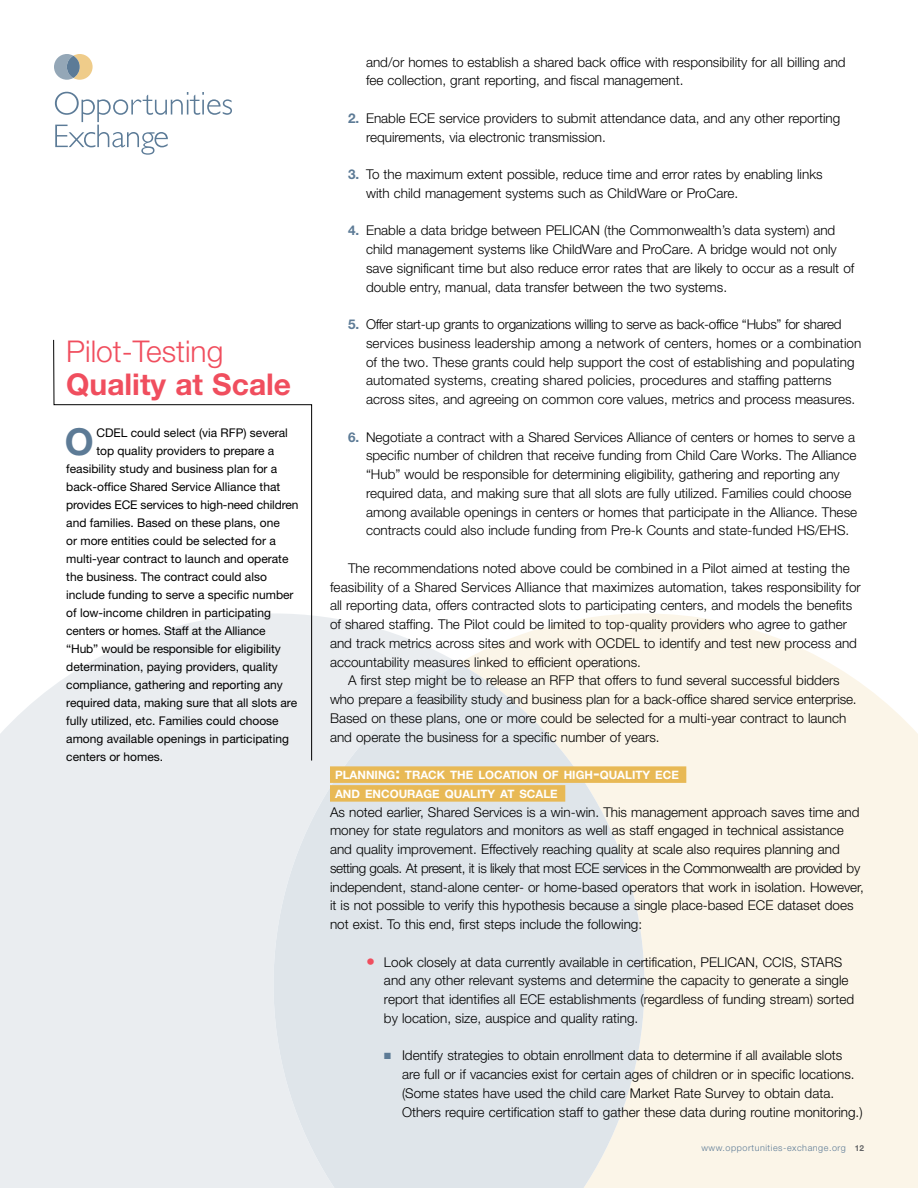
<style>
.page{position:relative;width:918px;height:1188px;background:#fff}
.page>*{position:absolute;margin:0;border:0;box-sizing:border-box;transform-origin:0 0}
.t1{font:700 37.2px "Helvetica Neue LT Std";color:#5d7b96}
.t2{font:700 30px "Helvetica Neue LT Std";color:#f04e5e}
.t3{font:300 30px "Helvetica Neue LT Std";color:#f04e5e}
.t4{font:300 13.5px/18.8px "Helvetica Neue LT Std";color:#000}
.t5{font:12px "Helvetica Neue LT Std";color:#000}
.t6{font:700 11.55px/18.8px "Helvetica Neue LT Std";color:#fff}
.t7{font:300 9px "Helvetica Neue LT Std";letter-spacing:.06em;color:#5d7b96}
.s1{font-weight:700;color:#5d7b96}
.s2{font-size:16.5px}
.s3{font-weight:700;font-size:18px;color:#f04e5e}
.s4{color:#5d7b96}
.s5{font-weight:700;font-size:8.25px;color:#636466}
</style>
<div class="page">
<svg style="left:460px;top:613px;width:458px;height:575px;background:#fbf5e9"></svg>
<div style="left:0;top:613px;width:458px;height:575px;background:#eaedf0"></div>
<svg style="left:274px;top:663px;width:370px;height:525px;background:#e3e7ea"></svg>
<svg style="left:54px;top:54px;width:39px;height:26px"></svg>
<svg style="left:67px;top:56px;width:13px;height:22px"></svg>
<svg style="left:55px;top:92px;width:177px;height:63px"></svg>
<div style="left:330px;top:766px;width:356px;height:17px;background:#e8b955"></div>
<div style="left:330px;top:785px;width:235px;height:17px;background:#e8b955"></div>
<svg style="left:53px;top:339px;width:259px;height:422px"></svg>
<h2 class="t3" style="left:66px;top:333px;width:159px">Pilot-Testing</h2>
<h2 class="t2" style="left:66px;top:366px;width:226px">Quality at Scale</h2>
<h1 class="t1" style="left:65px;top:418px;width:30px">O</h1>
<p class="t5" style="left:96px;top:425px;width:193px">CDEL could select (via RFP) several</p>
<p class="t5" style="left:96px;top:443px;width:180px">top quality providers to prepare a</p>
<p class="t5" style="left:66px;top:461px;width:213px">feasibility study and business plan for a</p>
<p class="t5" style="left:66px;top:479px;width:216px">back-office Shared Service Alliance that</p>
<p class="t5" style="left:66px;top:497px;width:234px">provides ECE services to high-need children</p>
<p class="t5" style="left:66px;top:515px;width:215px">and families. Based on these plans, one</p>
<p class="t5" style="left:66px;top:533px;width:211px">or more entities could be selected for a</p>
<p class="t5" style="left:66px;top:551px;width:224px">multi-year contract to launch and operate</p>
<p class="t5" style="left:66px;top:569px;width:202px">the business. The contract could also</p>
<p class="t5" style="left:66px;top:587px;width:229px">include funding to serve a specific number</p>
<p class="t5" style="left:66px;top:605px;width:206px">of low-income children in participating</p>
<p class="t5" style="left:66px;top:623px;width:201px">centers or homes. Staff at the Alliance</p>
<p class="t5" style="left:66px;top:641px;width:216px">“Hub” would be responsible for eligibility</p>
<p class="t5" style="left:66px;top:659px;width:213px">determination, paying providers, quality</p>
<p class="t5" style="left:66px;top:677px;width:218px">compliance, gathering and reporting any</p>
<p class="t5" style="left:66px;top:695px;width:232px">required data, making sure that all slots are</p>
<p class="t5" style="left:66px;top:713px;width:214px">fully utilized, etc. Families could choose</p>
<p class="t5" style="left:66px;top:731px;width:224px">among available openings in participating</p>
<p class="t5" style="left:66px;top:749px;width:98px">centers or homes.</p>
<p class="t4" style="left:366px;top:52px;width:481px">and/or homes to establish a shared back office with responsibility for all billing and fee collection, grant reporting, and fiscal management.</p>
<p class="t4" style="left:366px;top:108px;width:476px;text-indent:-18px"><span class="s1">2.</span> Enable ECE service providers to submit attendance data, and any other reporting requirements, via electronic transmission.</p>
<p class="t4" style="left:366px;top:165px;width:458px;text-indent:-18px"><span class="s1">3.</span> To the maximum extent possible, reduce time and error rates by enabling links with child management systems such as ChildWare or ProCare.</p>
<p class="t4" style="left:366px;top:221px;width:490px;text-indent:-18px"><span class="s1">4.</span> Enable a data bridge between PELICAN (the Commonwealth’s data system) and child management systems like ChildWare and ProCare. A bridge would not only save significant time but also reduce error rates that are likely to occur as a result of double entry, manual, data transfer between the two systems.</p>
<p class="t4" style="left:366px;top:315px;width:497px;text-indent:-18px"><span class="s1">5.</span> Offer start-up grants to organizations willing to serve as back-office “Hubs” for shared services business leadership among a network of centers, homes or a combination of the two. These grants could help support the cost of establishing and populating automated systems, creating shared policies, procedures and staffing patterns across sites, and agreeing on common core values, metrics and process measures.</p>
<p class="t4" style="left:366px;top:427px;width:493px;text-indent:-18px"><span class="s1">6.</span> Negotiate a contract with a Shared Services Alliance of centers or homes to serve a specific number of children that receive funding from Child Care Works. The Alliance “Hub” would be responsible for determining eligibility, gathering and reporting any required data, and making sure that all slots are fully utilized. Families could choose among available openings in centers or homes that participate in the Alliance. These contracts could also include funding from Pre-k Counts and state-funded HS/EHS.</p>
<p class="t4" style="left:348px;top:558px;width:503px">The recommendations noted above could be combined in a Pilot aimed at testing the</p>
<p class="t4" style="left:330px;top:577px;width:532px">feasibility of a Shared Services Alliance that maximizes automation, takes responsibility for</p>
<p class="t4" style="left:330px;top:596px;width:524px">all reporting data, offers contracted slots to participating centers, and models the benefits</p>
<p class="t4" style="left:330px;top:615px;width:518px">of shared staffing. The Pilot could be limited to top-quality providers who agree to gather</p>
<p class="t4" style="left:330px;top:633px;width:529px">and track metrics across sites and work with OCDEL to identify and test new process and</p>
<p class="t4" style="left:330px;top:652px;width:312px">accountability measures linked to efficient operations.</p>
<p class="t4" style="left:348px;top:671px;width:493px">A first step might be to release an RFP that offers to fund several successful bidders</p>
<p class="t4" style="left:330px;top:690px;width:528px">who prepare a feasibility study and business plan for a back-office shared service enterprise.</p>
<p class="t4" style="left:330px;top:708px;width:518px">Based on these plans, one or more could be selected for a multi-year contract to launch</p>
<p class="t4" style="left:330px;top:727px;width:331px">and operate the business for a specific number of years.</p>
<p class="t6" style="left:335px;top:765px;width:345px">PLANNING<span class="s2">:</span> TRACK THE LOCATION OF HIGH<span class="s2">-</span>QUALITY ECE<br>AND ENCOURAGE QUALITY AT SCALE</p>
<p class="t4" style="left:330px;top:802px;width:536px">As noted earlier, Shared Services is a win-win. This management approach saves time and money for state regulators and monitors as well as staff engaged in technical assistance and quality improvement. Effectively reaching quality at scale also requires planning and setting goals. At present, it is likely that most ECE services in the Commonwealth are provided by independent, stand-alone center- or home-based operators that work in isolation. However, it is not possible to verify this hypothesis because a single place-based ECE dataset does not exist. To this end, first steps include the following:</p>
<p class="t4" style="left:384px;top:952px;width:472px;text-indent:-18px"><span class="s3">•</span> Look closely at data currently available in certification, PELICAN, CCIS, STARS and any other relevant systems and determine the capacity to generate a single report that identifies all ECE establishments (regardless of funding stream) sorted by location, size, auspice and quality rating.</p>
<p class="t4" style="left:402px;top:1046px;width:462px;text-indent:-18px"><span class="s4">■</span> Identify strategies to obtain enrollment data to determine if all available slots are full or if vacancies exist for certain ages of children or in specific locations. (Some states have used the child care Market Rate Survey to obtain data.<br>Others require certification staff to gather these data during routine monitoring.)</p>
<p class="t7" style="left:701px;top:1143px;width:164px">www.opportunities-exchange.org <span class="s5">12</span></p>
</div>
